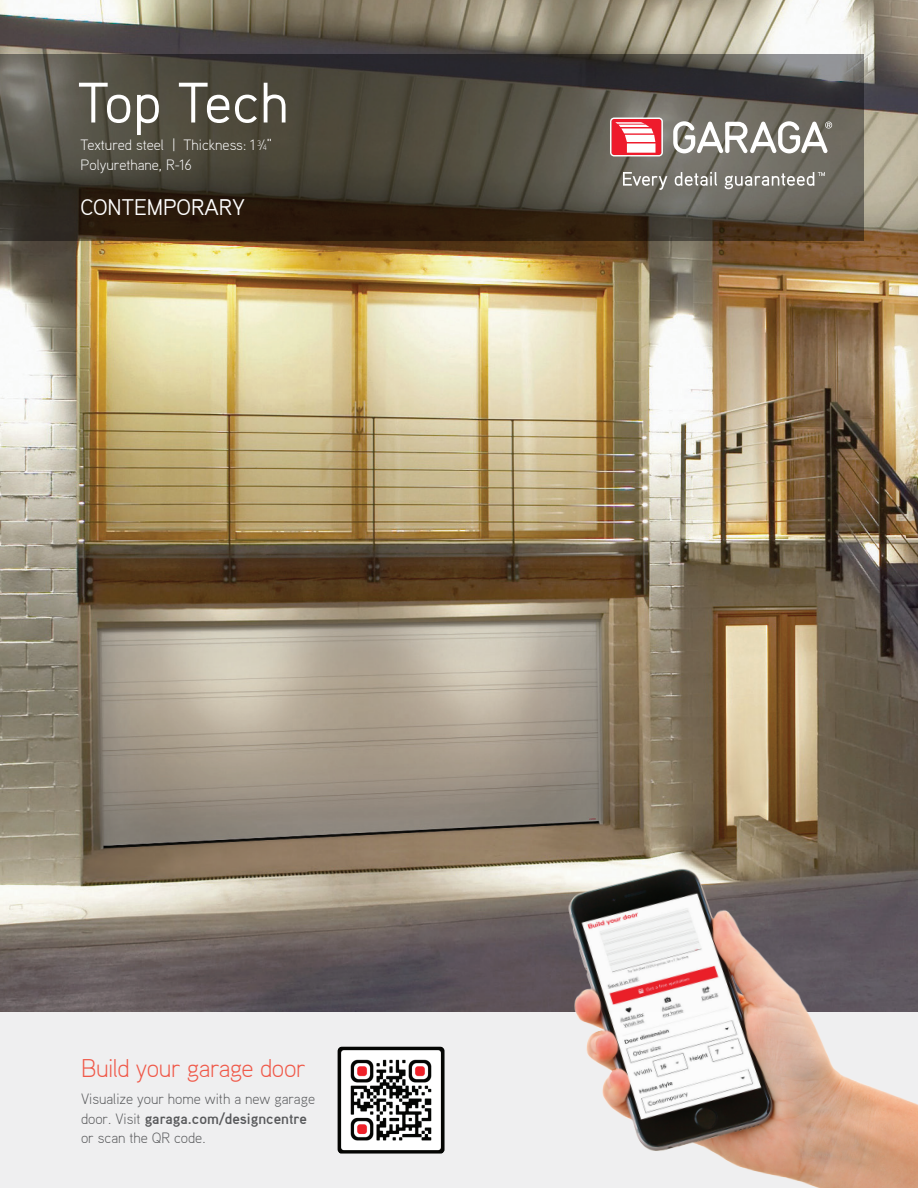
<style>
.page{position:relative;width:918px;height:1188px;background:#fff}
.page>*{position:absolute;margin:0;border:0;box-sizing:border-box;transform-origin:0 0}
.t1{font:57px "Aaux";letter-spacing:.01em;color:#fff}
.t2{font:300 25.5px "Aaux";letter-spacing:-.02em;color:#f05949}
.t3{font:22.5px "Aaux";color:#fff}
.t4{font:300 14.85px/19.5px "Aaux";color:#57585a}
.t5{font:300 14.85px/19.4px "Aaux";color:#fff}
.s1{font-size:8.25px}
.s2{font-weight:700}
</style>
<div class="page">
<img style="left:0;top:0;width:918px;height:1012px">
<svg style="left:0;top:54px;width:864px;height:187px;background:#4b453b"></svg>
<div style="left:0;top:1012px;width:918px;height:176px;background:#efeff0"></div>
<img style="left:545px;top:850px;width:373px;height:338px">
<img style="left:338px;top:1047px;width:107px;height:107px">
<svg style="left:673px;top:121px;width:159px;height:32px"></svg>
<svg style="left:610px;top:118px;width:53px;height:38px"></svg>
<svg style="left:623px;top:172px;width:44px;height:18px"></svg>
<svg style="left:675px;top:172px;width:42px;height:14px"></svg>
<svg style="left:725px;top:172px;width:100px;height:17px;background:#929089"></svg>
<h1 class="t1" style="left:78px;top:67px;width:212px">Top Tech</h1>
<p class="t5" style="left:81px;top:135px;width:193px">Textured steel | Thickness: 1 <sup>3</sup>⁄<span class="s1">4</span>”<br>Polyurethane, R-16</p>
<h3 class="t3" style="left:81px;top:193px;width:166px">CONTEMPORARY</h3>
<h2 class="t2" style="left:81px;top:1053px;width:226px">Build your garage door</h2>
<p class="t4" style="left:81px;top:1089px;width:236px">Visualize your home with a new garage door. Visit <span class="s2">garaga.com/designcentre </span>or scan the QR code.</p>
</div>
